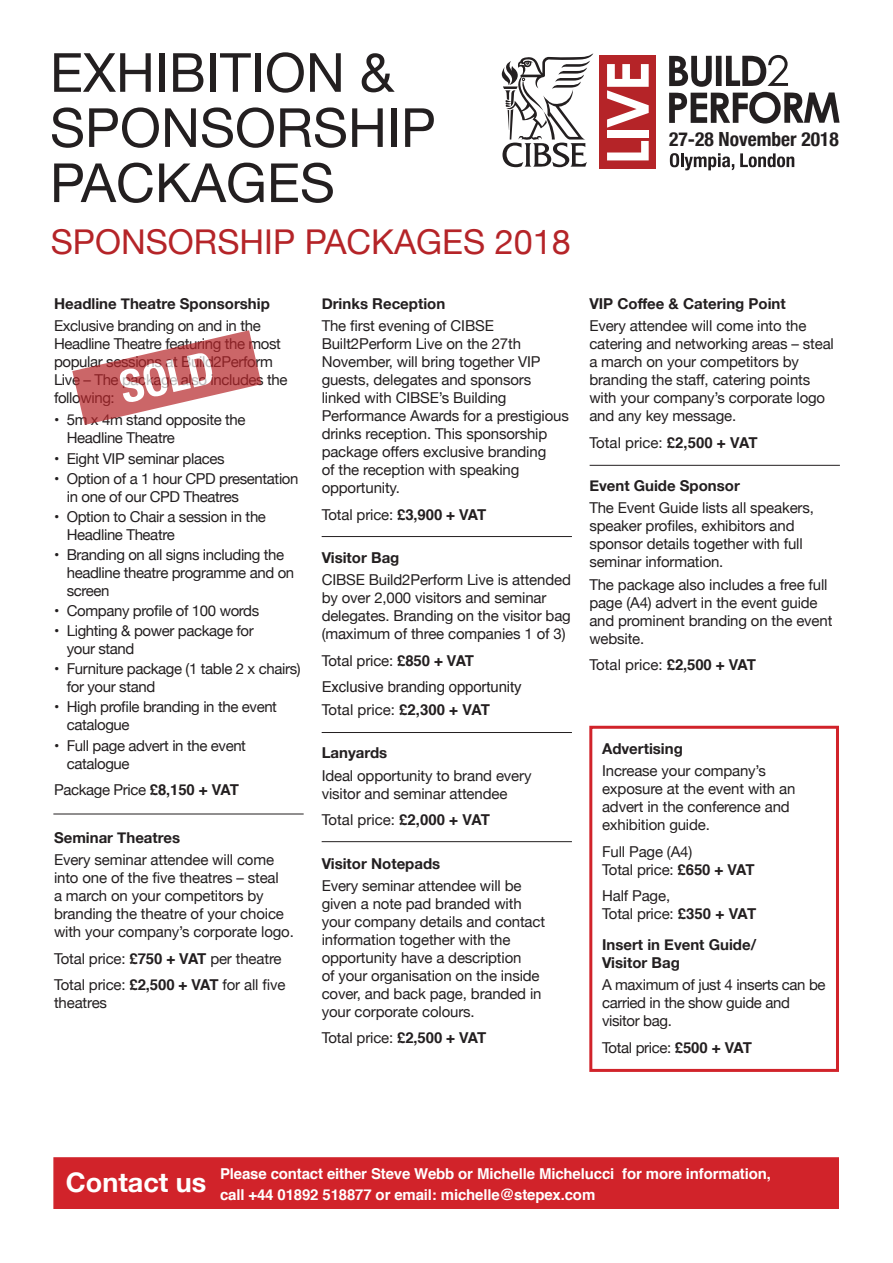
<style>
.page{position:relative;width:893px;height:1263px;background:#fff}
.page>*{position:absolute;margin:0;border:0;box-sizing:border-box;transform-origin:0 0}
.t1{font:54px/55.1px "Helvetica Neue";color:#231f20}
.t2{font:700 condensed 45px "Helvetica Neue";color:#fff}
.t3{font:34.2px "Helvetica Neue";color:#b52428}
.t4{font:700 condensed 19.5px "Helvetica Neue";color:#231f20}
.t5{font:15px/18px "Helvetica Neue";letter-spacing:-.01em;color:#231f20}
.t6{font:700 15px/18px "Helvetica Neue";color:#231f20}
.t7{font:700 15px/21px "Helvetica";letter-spacing:-.01em;color:#fff}
.t8{font:15px "Helvetica";letter-spacing:-.01em;color:#231f20}
.s1{font-family:"Helvetica";font-weight:700}
</style>
<div class="page">
<div style="left:600px;top:55px;width:56px;height:114px;background:#b52428"></div>
<svg style="left:607px;top:141px;width:42px;height:19px"></svg>
<div style="left:607px;top:131px;width:42px;height:7px;background:#fff"></div>
<svg style="left:607px;top:64px;width:42px;height:64px"></svg>
<svg style="left:669px;top:55px;width:170px;height:69px"></svg>
<svg style="left:670px;top:153px;width:64px;height:17px"></svg>
<svg style="left:740px;top:153px;width:54px;height:14px"></svg>
<svg style="left:501px;top:53px;width:92px;height:114px"></svg>
<div style="left:589px;top:726px;width:250px;height:346px;border:3px solid #d1232a"></div>
<div style="left:53px;top:1157px;width:786px;height:52px;background:#d1232a;border:2px solid #d1232a"></div>
<svg style="left:72px;top:330px;width:189px;height:95px"></svg>
<hr style="left:53px;top:814px;width:251px;height:1px;background:#231f20">
<hr style="left:322px;top:536px;width:250px;height:1px;background:#231f20">
<hr style="left:322px;top:732px;width:250px;height:1px;background:#231f20">
<hr style="left:322px;top:841px;width:250px;height:1px;background:#231f20">
<hr style="left:590px;top:465px;width:250px;height:1px;background:#231f20">
<h1 class="t1" style="left:50px;top:48px;width:387px">EXHIBITION &amp;<br>SPONSORSHIP<br>PACKAGES</h1>
<h3 class="t3" style="left:51px;top:217px;width:521px">SPONSORSHIP PACKAGES 2018</h3>
<p class="t6" style="left:54px;top:295px;width:217px">Headline Theatre Sponsorship</p>
<p class="t5" style="left:54px;top:318px;width:235px">Exclusive branding on and in the<br>Headline Theatre featuring the most popular sessions at Build2Perform<br>Live – The package also includes the following:</p>
<p class="t5" style="left:67px;top:412px;width:180px;text-indent:-13px">• 5m x 4m stand opposite the<br>Headline Theatre</p>
<p class="t5" style="left:54px;top:450px;width:172px">• Eight VIP seminar places</p>
<p class="t5" style="left:67px;top:470px;width:233px;text-indent:-13px">• Option of a 1 hour CPD presentation in one of our CPD Theatres</p>
<p class="t5" style="left:67px;top:508px;width:201px;text-indent:-13px">• Option to Chair a session in the<br>Headline Theatre</p>
<p class="t5" style="left:67px;top:546px;width:229px;text-indent:-13px">• Branding on all signs including the headline theatre programme and on screen</p>
<p class="t5" style="left:54px;top:603px;width:207px">• Company profile of 100 words</p>
<p class="t5" style="left:67px;top:623px;width:189px;text-indent:-13px">• Lighting &amp; power package for your stand</p>
<p class="t5" style="left:67px;top:661px;width:235px;text-indent:-13px">• Furniture package (1 table 2 x chairs) for your stand</p>
<p class="t5" style="left:67px;top:699px;width:212px;text-indent:-13px">• High profile branding in the event catalogue</p>
<p class="t5" style="left:67px;top:737px;width:181px;text-indent:-13px">• Full page advert in the event catalogue</p>
<p class="t5" style="left:54px;top:782px;width:186px">Package Price <span class="s1">£8,150 + VAT</span></p>
<p class="t6" style="left:54px;top:829px;width:128px">Seminar Theatres</p>
<p class="t5" style="left:54px;top:852px;width:241px">Every seminar attendee will come into one of the five theatres – steal<br>a march on your competitors by branding the theatre of your choice with your company’s corporate logo.</p>
<p class="t5" style="left:54px;top:946px;width:233px;line-height:26.5px">Total price: <span class="s1">£750 + VAT</span> per theatre<br>Total price: <span class="s1">£2,500 + VAT</span> for all five</p>
<p class="t5" style="left:54px;top:995px;width:55px">theatres</p>
<h2 class="t2" style="left:112px;top:351px;width:97px;rotate:-13deg">SOLD</h2>
<p class="t6" style="left:322px;top:295px;width:125px">Drinks Reception</p>
<p class="t5" style="left:322px;top:318px;width:249px">The first evening of CIBSE<br>Built2Perform Live on the 27th<br>November, will bring together VIP guests, delegates and sponsors linked with CIBSE’s Building<br>Performance Awards for a prestigious drinks reception. This sponsorship package offers exclusive branding<br>of the reception with speaking opportunity.</p>
<p class="t5" style="left:322px;top:506px;width:166px">Total price: <span class="s1">£3,900 + VAT</span></p>
<p class="t6" style="left:322px;top:549px;width:79px">Visitor Bag</p>
<p class="t5" style="left:322px;top:572px;width:251px">CIBSE Build2Perform Live is attended by over 2,000 visitors and seminar delegates. Branding on the visitor bag (maximum of three companies 1 of 3)</p>
<p class="t5" style="left:322px;top:652px;width:154px">Total price: <span class="s1">£850 + VAT</span></p>
<p class="t8" style="left:322px;top:676px;width:201px">Exclusive branding opportunity</p>
<p class="t5" style="left:322px;top:701px;width:170px">Total price: <span class="s1">£2,300 + VAT</span></p>
<p class="t6" style="left:322px;top:744px;width:67px">Lanyards</p>
<p class="t5" style="left:322px;top:767px;width:211px">Ideal opportunity to brand every visitor and seminar attendee</p>
<p class="t5" style="left:322px;top:811px;width:170px">Total price: <span class="s1">£2,000 + VAT</span></p>
<p class="t6" style="left:322px;top:854px;width:120px">Visitor Notepads</p>
<p class="t5" style="left:322px;top:877px;width:225px">Every seminar attendee will be given a note pad branded with your company details and contact information together with the opportunity have a description<br>of your organisation on the inside cover, and back page, branded in your corporate colours.</p>
<p class="t5" style="left:322px;top:1030px;width:166px">Total price: <span class="s1">£2,500 + VAT</span></p>
<h3 class="t4" style="left:669px;top:122px;width:171px">27-28 November 2018</h3>
<p class="t6" style="left:589px;top:295px;width:198px">VIP Coffee &amp; Catering Point</p>
<p class="t5" style="left:589px;top:318px;width:246px">Every attendee will come into the catering and networking areas – steal a march on your competitors by branding the staff, catering points with your company’s corporate logo and any key message.</p>
<p class="t5" style="left:589px;top:434px;width:170px">Total price: <span class="s1">£2,500 + VAT</span></p>
<p class="t6" style="left:589px;top:477px;width:152px">Event Guide Sponsor</p>
<p class="t5" style="left:589px;top:500px;width:226px">The Event Guide lists all speakers, speaker profiles, exhibitors and sponsor details together with full seminar information.</p>
<p class="t5" style="left:589px;top:576px;width:245px">The package also includes a free full page (A4) advert in the event guide and prominent branding on the event website.</p>
<p class="t5" style="left:589px;top:657px;width:168px">Total price: <span class="s1">£2,500 + VAT</span></p>
<p class="t6" style="left:602px;top:740px;width:82px">Advertising</p>
<p class="t5" style="left:602px;top:763px;width:195px">Increase your company’s exposure at the event with an advert in the conference and exhibition guide.</p>
<p class="t5" style="left:602px;top:843px;width:154px">Full Page (A4)<br>Total price: <span class="s1">£650 + VAT</span></p>
<p class="t5" style="left:602px;top:888px;width:156px">Half Page,<br>Total price: <span class="s1">£350 + VAT</span></p>
<p class="t6" style="left:602px;top:936px;width:156px">Insert in Event Guide/<br>Visitor Bag</p>
<p class="t5" style="left:602px;top:977px;width:225px">A maximum of just 4 inserts can be carried in the show guide and visitor bag.</p>
<p class="t5" style="left:602px;top:1039px;width:151px">Total price: <span class="s1">£500 + VAT</span></p>
<p class="t7" style="left:66px;top:1163px;width:706px;text-indent:154px">Please contact either Steve Webb or Michelle Michelucci for more information,<br><sup>Contact</sup> <sup>us</sup> call +44 01892 518877 or email: michelle@stepex.com</p>
</div>
